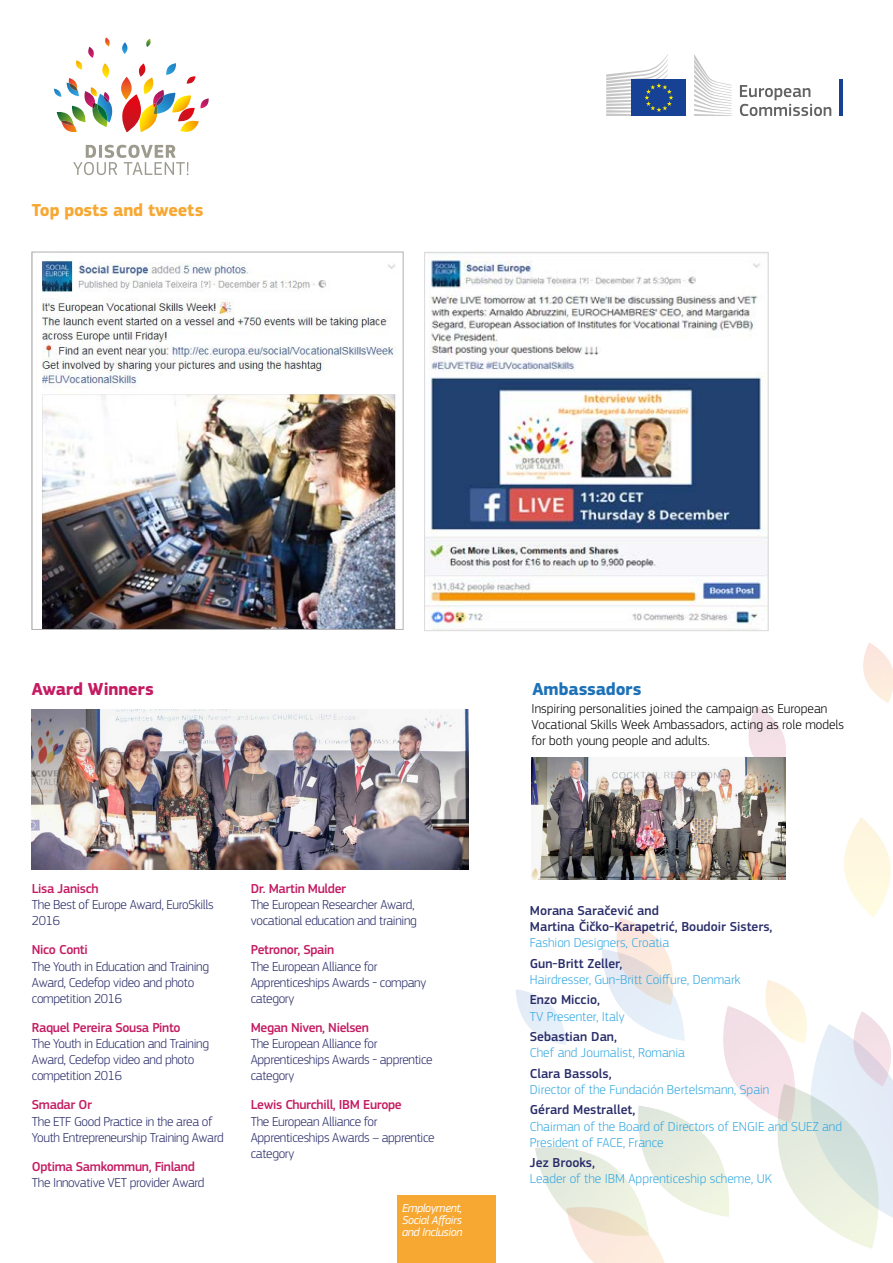
<style>
.page{position:relative;width:893px;height:1263px;background:#fff}
.page>*{position:absolute;margin:0;border:0;box-sizing:border-box;transform-origin:0 0}
.t1{font:700 18px "EC Square Sans Pro";letter-spacing:-.01em;color:#f7a833}
.t2{font:700 18px "EC Square Sans Pro";letter-spacing:-.01em;color:#c41b62}
.t3{font:700 18px "EC Square Sans Pro";letter-spacing:-.01em;color:#1d71b8}
.t4{font:300 13.5px/16.2px "EC Square Sans Pro";letter-spacing:-.025em;color:#292c69}
.t5{font:300 13.5px/16.2px "EC Square Sans Pro";color:#36a9e1}
.t6{font:500 13.5px "EC Square Sans Pro";letter-spacing:-.025em;color:#c41b62}
.t7{font:500 13.5px/16.2px "EC Square Sans Pro";color:#292c69}
.t8{font:300 13.5px/16.2px "EC Square Sans Pro";color:#000}
.t9{font:italic 12px/12px "EC Square Sans Pro";letter-spacing:-.03em;color:#fff;text-align:justify}
</style>
<div class="page">
<img style="left:426px;top:260px;width:340px;height:369px">
<div style="left:424px;top:252px;width:344px;height:379px;border:1px solid #dadada"></div>
<img style="left:493px;top:643px;width:400px;height:620px">
<img style="left:32px;top:709px;width:436px;height:160px">
<img style="left:531px;top:757px;width:254px;height:122px">
<div style="left:397px;top:1196px;width:99px;height:67px;background:#f7a833"></div>
<img style="left:42px;top:260px;width:355px;height:368px">
<div style="left:32px;top:252px;width:371px;height:378px;border:1px solid #b3b2b2"></div>
<svg style="left:122px;top:42px;width:6px;height:12px"></svg>
<svg style="left:146px;top:39px;width:5px;height:8px"></svg>
<img style="left:54px;top:37px;width:59px;height:95px">
<svg style="left:121px;top:63px;width:88px;height:70px"></svg>
<svg style="left:73px;top:145px;width:116px;height:30px"></svg>
<svg style="left:740px;top:85px;width:91px;height:31px"></svg>
<hr style="left:840px;top:80px;width:3px;height:36px;background:#164194">
<svg style="left:694px;top:54px;width:38px;height:62px"></svg>
<div style="left:632px;top:80px;width:54px;height:36px;background:#164194"></div>
<svg style="left:606px;top:54px;width:67px;height:62px"></svg>
<h1 class="t1" style="left:32px;top:199px;width:173px">Top posts and tweets</h1>
<h1 class="t2" style="left:32px;top:678px;width:123px">Award Winners</h1>
<h1 class="t3" style="left:532px;top:678px;width:111px">Ambassadors</h1>
<p class="t6" style="left:32px;top:881px;width:68px">Lisa Janisch</p>
<p class="t4" style="left:32px;top:896px;width:183px">The Best of Europe Award, EuroSkills<br>2016</p>
<p class="t6" style="left:32px;top:942px;width:57px">Nico Conti</p>
<p class="t4" style="left:32px;top:958px;width:179px">The Youth in Education and Training<br>Award, Cedefop video and photo competition 2016</p>
<p class="t6" style="left:32px;top:1019px;width:150px">Raquel Pereira Sousa Pinto</p>
<p class="t4" style="left:32px;top:1035px;width:179px">The Youth in Education and Training<br>Award, Cedefop video and photo competition 2016</p>
<p class="t6" style="left:32px;top:1097px;width:62px">Smadar Or</p>
<p class="t4" style="left:32px;top:1113px;width:193px">The ETF Good Practice in the area of<br>Youth Entrepreneurship Training Award</p>
<p class="t6" style="left:32px;top:1158px;width:164px">Optima Samkommun, Finland</p>
<p class="t4" style="left:32px;top:1174px;width:174px">The Innovative VET provider Award</p>
<p class="t6" style="left:251px;top:881px;width:97px">Dr. Martin Mulder</p>
<p class="t4" style="left:251px;top:896px;width:167px">The European Researcher Award, vocational education and training</p>
<p class="t6" style="left:251px;top:942px;width:85px">Petronor, Spain</p>
<p class="t4" style="left:251px;top:958px;width:177px">The European Alliance for<br>Apprenticeships Awards - company category</p>
<p class="t6" style="left:251px;top:1019px;width:120px">Megan Niven, Nielsen</p>
<p class="t4" style="left:251px;top:1035px;width:184px">The European Alliance for<br>Apprenticeships Awards - apprentice category</p>
<p class="t6" style="left:251px;top:1097px;width:152px">Lewis Churchill, IBM Europe</p>
<p class="t4" style="left:251px;top:1113px;width:185px">The European Alliance for<br>Apprenticeships Awards – apprentice category</p>
<p class="t9" style="left:402px;top:1202px;width:62px">Employment, Social Affairs and Inclusion</p>
<p class="t8" style="left:531px;top:700px;width:314px">Inspiring personalities joined the campaign as European<br>Vocational Skills Week Ambassadors, acting as role models for both young people and adults.</p>
<p class="t7" style="left:530px;top:903px;width:244px">Morana Saračević and<br>Martina Čičko-Karapetrić, Boudoir Sisters,</p>
<p class="t5" style="left:530px;top:935px;width:141px">Fashion Designers, Croatia</p>
<p class="t7" style="left:530px;top:955px;width:94px">Gun-Britt Zeller,</p>
<p class="t5" style="left:530px;top:971px;width:212px">Hairdresser, Gun-Britt Coiffure, Denmark</p>
<p class="t7" style="left:530px;top:992px;width:72px">Enzo Miccio,</p>
<p class="t5" style="left:530px;top:1008px;width:97px">TV Presenter, Italy</p>
<p class="t7" style="left:530px;top:1029px;width:89px">Sebastian Dan,</p>
<p class="t5" style="left:530px;top:1045px;width:157px">Chef and Journalist, Romania</p>
<p class="t7" style="left:530px;top:1065px;width:83px">Clara Bassols,</p>
<p class="t5" style="left:530px;top:1081px;width:241px">Director of the Fundación Bertelsmann, Spain</p>
<p class="t7" style="left:530px;top:1102px;width:107px">Gérard Mestrallet,</p>
<p class="t5" style="left:530px;top:1118px;width:314px">Chairman of the Board of Directors of ENGIE and SUEZ and<br>President of FACE, France</p>
<p class="t7" style="left:530px;top:1155px;width:67px">Jez Brooks,</p>
<p class="t5" style="left:530px;top:1171px;width:243px">Leader of the IBM Apprenticeship scheme, UK</p>
</div>
